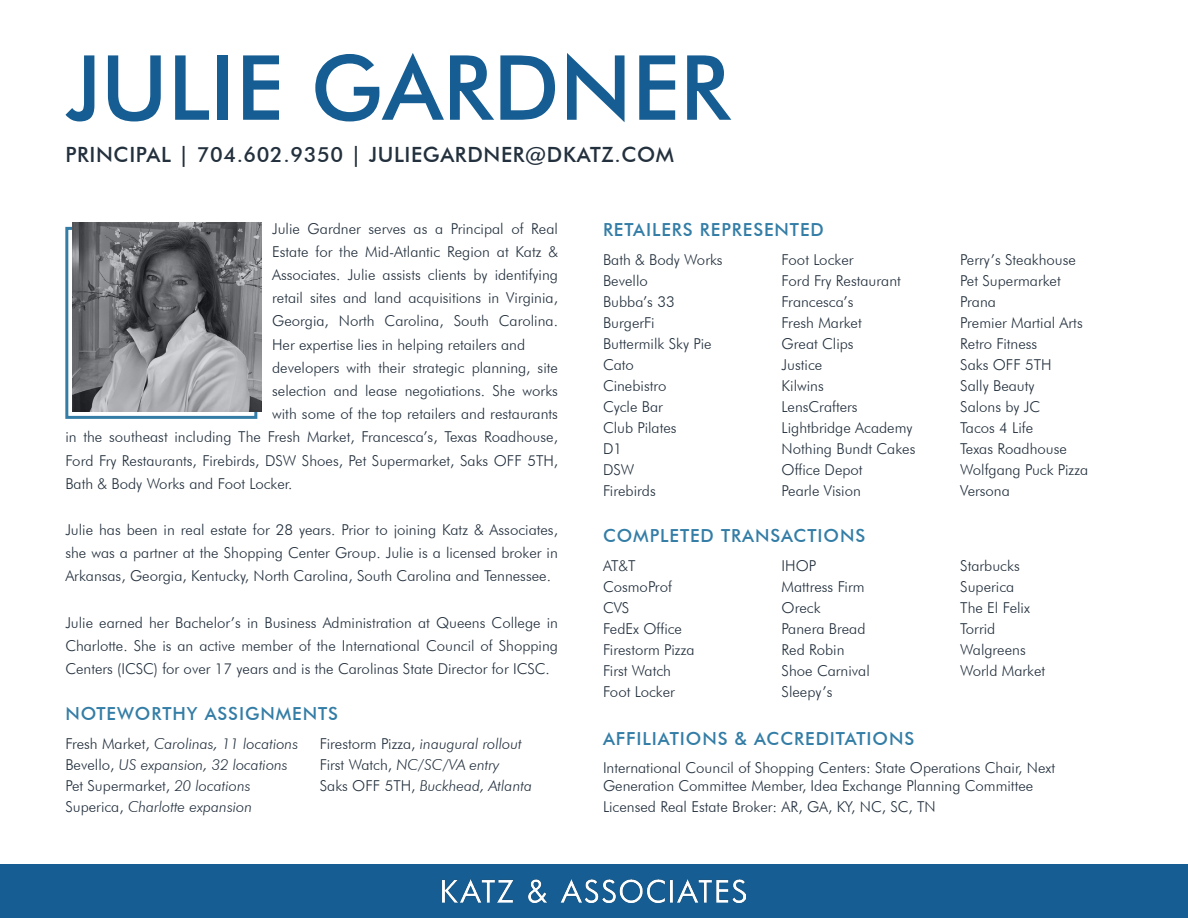
<style>
.page{position:relative;width:1188px;height:918px;background:#fff}
.page>*{position:absolute;margin:0;border:0;box-sizing:border-box;transform-origin:0 0}
.t1{font:500 90px "Futura BT";color:#155d92}
.t2{font:500 21px "Futura BT";letter-spacing:.03em;color:#23303d}
.t3{font:500 18px "Futura BT";letter-spacing:.05em;color:#337da6}
.t4{font:300 15px/23.2px "Futura BT";color:#23303d;text-align:justify}
.t5{font:italic 300 15px "Futura BT";color:#23303d}
.s1{font-style:normal}
.s2{font-style:italic}
</style>
<div class="page">
<div style="left:0;top:864px;width:1188px;height:54px;background:#155d92"></div>
<img style="left:443px;top:879px;width:302px;height:24px">
<div style="left:65px;top:227px;width:192px;height:192px;border:3px solid #337da6"></div>
<img style="left:72px;top:222px;width:189px;height:189px">
<p class="t1" style="left:65px;top:33px;width:666px">JULIE GARDNER</p>
<p class="t2" style="left:65px;top:142px;width:610px">PRINCIPAL | 704.602.9350 | JULIEGARDNER@DKATZ.COM</p>
<p class="t4" style="left:272px;top:217px;width:287px">Julie Gardner serves as a Principal of Real Estate for the Mid-Atlantic Region at Katz &amp; Associates. Julie assists clients by identifying retail sites and land acquisitions in Virginia, Georgia, North Carolina, South Carolina.<br>Her expertise lies in helping retailers and</p>
<p class="t4" style="left:272px;top:356px;width:287px">developers with their strategic planning, site</p>
<p class="t4" style="left:272px;top:379px;width:287px">selection and lease negotiations. She works</p>
<p class="t4" style="left:272px;top:402px;width:287px">with some of the top retailers and restaurants</p>
<p class="t4" style="left:65px;top:425px;width:494px">in the southeast including The Fresh Market, Francesca’s, Texas Roadhouse,</p>
<p class="t4" style="left:65px;top:448px;width:494px">Ford Fry Restaurants, Firebirds, DSW Shoes, Pet Supermarket, Saks OFF 5TH,</p>
<p class="t4" style="left:65px;top:472px;width:229px">Bath &amp; Body Works and Foot Locker.</p>
<p class="t4" style="left:65px;top:518px;width:494px">Julie has been in real estate for 28 years. Prior to joining Katz &amp; Associates, she was a partner at the Shopping Center Group. Julie is a licensed broker in Arkansas, Georgia, Kentucky, North Carolina, South Carolina and Tennessee.</p>
<p class="t4" style="left:65px;top:611px;width:494px">Julie earned her Bachelor’s in Business Administration at Queens College in Charlotte. She is an active member of the International Council of Shopping Centers (ICSC) for over 17 years and is the Carolinas State Director for ICSC.</p>
<p class="t3" style="left:603px;top:219px;width:222px">RETAILERS REPRESENTED</p>
<p class="t4" style="left:603px;top:248px;width:121px">Bath &amp; Body Works</p>
<p class="t4" style="left:603px;top:269px;width:46px">Bevello</p>
<p class="t4" style="left:603px;top:290px;width:73px">Bubba’s 33</p>
<p class="t4" style="left:603px;top:311px;width:53px">BurgerFi</p>
<p class="t4" style="left:603px;top:332px;width:110px">Buttermilk Sky Pie</p>
<p class="t4" style="left:603px;top:353px;width:32px">Cato</p>
<p class="t4" style="left:603px;top:374px;width:65px">Cinebistro</p>
<p class="t4" style="left:603px;top:395px;width:61px">Cycle Bar</p>
<p class="t4" style="left:603px;top:416px;width:75px">Club Pilates</p>
<p class="t4" style="left:603px;top:437px;width:21px">D1</p>
<p class="t4" style="left:603px;top:458px;width:33px">DSW</p>
<p class="t4" style="left:603px;top:479px;width:54px">Firebirds</p>
<p class="t4" style="left:782px;top:248px;width:73px">Foot Locker</p>
<p class="t4" style="left:782px;top:269px;width:121px">Ford Fry Restaurant</p>
<p class="t4" style="left:782px;top:290px;width:73px">Francesca’s</p>
<p class="t4" style="left:782px;top:311px;width:82px">Fresh Market</p>
<p class="t4" style="left:782px;top:332px;width:74px">Great Clips</p>
<p class="t4" style="left:782px;top:353px;width:42px">Justice</p>
<p class="t4" style="left:782px;top:374px;width:44px">Kilwins</p>
<p class="t4" style="left:782px;top:395px;width:78px">LensCrafters</p>
<p class="t4" style="left:782px;top:416px;width:132px">Lightbridge Academy</p>
<p class="t4" style="left:782px;top:437px;width:135px">Nothing Bundt Cakes</p>
<p class="t4" style="left:782px;top:458px;width:83px">Office Depot</p>
<p class="t4" style="left:782px;top:479px;width:81px">Pearle Vision</p>
<p class="t3" style="left:603px;top:525px;width:264px">COMPLETED TRANSACTIONS</p>
<p class="t4" style="left:603px;top:554px;width:34px">AT&amp;T</p>
<p class="t4" style="left:603px;top:575px;width:70px">CosmoProf</p>
<p class="t4" style="left:603px;top:596px;width:28px">CVS</p>
<p class="t4" style="left:603px;top:617px;width:81px">FedEx Office</p>
<p class="t4" style="left:603px;top:638px;width:93px">Firestorm Pizza</p>
<p class="t4" style="left:603px;top:659px;width:70px">First Watch</p>
<p class="t4" style="left:603px;top:680px;width:73px">Foot Locker</p>
<p class="t4" style="left:782px;top:554px;width:36px">IHOP</p>
<p class="t4" style="left:782px;top:575px;width:85px">Mattress Firm</p>
<p class="t4" style="left:782px;top:596px;width:41px">Oreck</p>
<p class="t4" style="left:782px;top:617px;width:85px">Panera Bread</p>
<p class="t4" style="left:782px;top:638px;width:64px">Red Robin</p>
<p class="t4" style="left:782px;top:659px;width:90px">Shoe Carnival</p>
<p class="t4" style="left:782px;top:680px;width:52px">Sleepy’s</p>
<p class="t4" style="left:960px;top:248px;width:117px">Perry’s Steakhouse</p>
<p class="t4" style="left:960px;top:269px;width:102px">Pet Supermarket</p>
<p class="t4" style="left:960px;top:290px;width:37px">Prana</p>
<p class="t4" style="left:960px;top:311px;width:124px">Premier Martial Arts</p>
<p class="t4" style="left:960px;top:332px;width:79px">Retro Fitness</p>
<p class="t4" style="left:960px;top:353px;width:93px">Saks OFF 5TH</p>
<p class="t4" style="left:960px;top:374px;width:76px">Sally Beauty</p>
<p class="t4" style="left:960px;top:395px;width:82px">Salons by JC</p>
<p class="t4" style="left:960px;top:416px;width:74px">Tacos 4 Life</p>
<p class="t4" style="left:960px;top:437px;width:108px">Texas Roadhouse</p>
<p class="t4" style="left:960px;top:458px;width:129px">Wolfgang Puck Pizza</p>
<p class="t4" style="left:960px;top:479px;width:51px">Versona</p>
<p class="t4" style="left:960px;top:554px;width:61px">Starbucks</p>
<p class="t4" style="left:960px;top:575px;width:56px">Superica</p>
<p class="t4" style="left:960px;top:596px;width:71px">The El Felix</p>
<p class="t4" style="left:960px;top:617px;width:37px">Torrid</p>
<p class="t4" style="left:960px;top:638px;width:67px">Walgreens</p>
<p class="t4" style="left:960px;top:659px;width:87px">World Market</p>
<p class="t3" style="left:65px;top:703px;width:274px">NOTEWORTHY ASSIGNMENTS</p>
<p class="t5" style="left:65px;top:734px;width:234px"><span class="s1">Fresh Market,</span> Carolinas, 11 locations</p>
<p class="t5" style="left:65px;top:755px;width:224px"><span class="s1">Bevello,</span> US expansion, 32 locations</p>
<p class="t4" style="left:65px;top:773px;width:187px">Pet Supermarket, <span class="s2">20 locations</span></p>
<p class="t5" style="left:65px;top:797px;width:188px"><span class="s1">Superica,</span> Charlotte expansion</p>
<p class="t5" style="left:320px;top:734px;width:204px"><span class="s1">Firestorm Pizza,</span> inaugural rollout</p>
<p class="t5" style="left:320px;top:755px;width:181px"><span class="s1">First Watch,</span> NC/SC/VA entry</p>
<p class="t5" style="left:320px;top:776px;width:214px"><span class="s1">Saks OFF 5TH,</span> Buckhead, Atlanta</p>
<p class="t3" style="left:603px;top:727px;width:313px">AFFILIATIONS &amp; ACCREDITATIONS</p>
<p class="t4" style="left:603px;top:756px;width:454px">International Council of Shopping Centers: State Operations Chair, Next</p>
<p class="t4" style="left:603px;top:774px;width:432px">Generation Committee Member, Idea Exchange Planning Committee</p>
<p class="t4" style="left:603px;top:795px;width:334px">Licensed Real Estate Broker: AR, GA, KY, NC, SC, TN</p>
</div>
